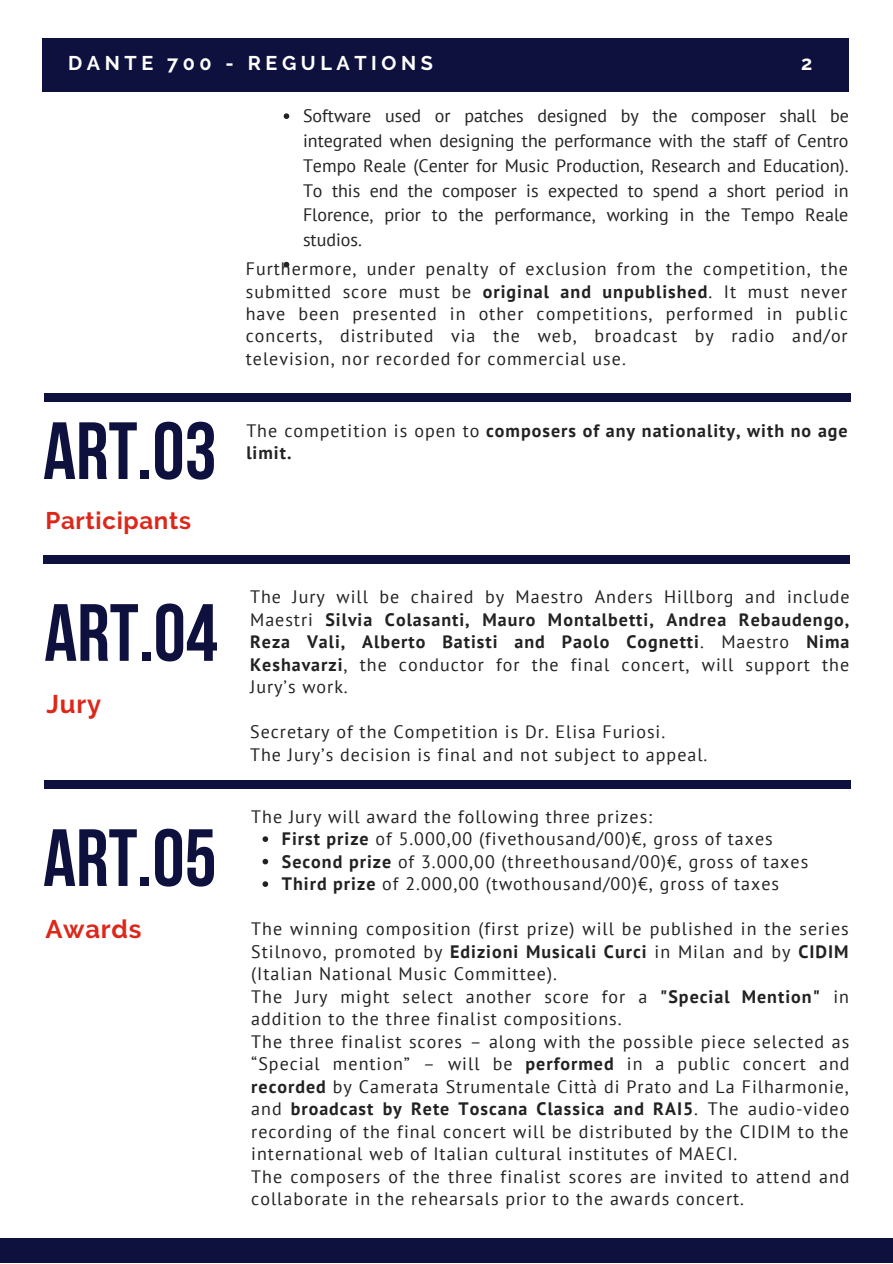
<style>
.page{position:relative;width:893px;height:1264px;background:#fff}
.page>*{position:absolute;margin:0;border:0;box-sizing:border-box;transform-origin:0 0}
.t1{font:700 81px "Bebas Neue";color:#0e103d}
.t2{font:700 25.5px "Raleway";letter-spacing:.03em;color:#dc271a}
.t3{font:700 24px "Raleway";letter-spacing:.03em;color:#dc271a}
.t4{font:700 19.8px "Raleway";letter-spacing:.23em;color:#fff}
.t5{font:18px/22.5px "PT Sans";letter-spacing:.055em;color:#222;text-align:justify}
.t6{font:700 18px/22.5px "PT Sans";letter-spacing:.055em;color:#222}
.s1{font-weight:700}
.s2{font-weight:400}
</style>
<div class="page">
<div style="left:43px;top:38px;width:806px;height:54px;background:#0e103d"></div>
<div style="left:0;top:1238px;width:892px;height:24px;background:#0e103d"></div>
<div style="left:44px;top:392px;width:806px;height:9px;background:#0e103d"></div>
<div style="left:43px;top:554px;width:806px;height:9px;background:#0e103d"></div>
<div style="left:44px;top:780px;width:806px;height:9px;background:#0e103d"></div>
<svg style="left:262px;top:836px;width:6px;height:6px"></svg>
<svg style="left:262px;top:858px;width:6px;height:6px"></svg>
<svg style="left:262px;top:881px;width:6px;height:5px"></svg>
<svg style="left:283px;top:113px;width:6px;height:6px"></svg>
<svg style="left:283px;top:262px;width:6px;height:5px"></svg>
<p class="t4" style="left:68px;top:52px;width:366px">DANTE 700 - REGULATIONS</p>
<p class="t4" style="left:801px;top:52px;width:13px">2</p>
<p class="t5" style="left:303px;top:103px;width:547px;line-height:24.8px">Software used or patches designed by the composer shall be integrated when designing the performance with the staff of Centro Tempo Reale (Center for Music Production, Research and Education).<br>To this end the composer is expected to spend a short period in Florence, prior to the performance, working in the Tempo Reale studios.</p>
<h1 class="t1" style="left:43px;top:406px;width:175px">ART.03</h1>
<h3 class="t3" style="left:45px;top:507px;width:147px">Participants</h3>
<h1 class="t1" style="left:44px;top:588px;width:175px">ART.04</h1>
<h2 class="t2" style="left:47px;top:689px;width:56px">Jury</h2>
<h1 class="t1" style="left:43px;top:813px;width:175px">ART.05</h1>
<h2 class="t2" style="left:45px;top:914px;width:98px">Awards</h2>
<p class="t5" style="left:246px;top:257px;width:603px">Furthermore, under penalty of exclusion from the competition, the submitted score must be <span class="s1">original and unpublished</span>. It must never have been presented in other competitions, performed in public concerts, distributed via the web, broadcast by radio and/or television, nor recorded for commercial use.</p>
<p class="t6" style="left:246px;top:419px;width:602px"><span class="s2">The competition is open to</span> composers of any nationality, with no age limit.</p>
<p class="t5" style="left:250px;top:585px;width:601px">The Jury will be chaired by Maestro Anders Hillborg and include Maestri <span class="s1">Silvia Colasanti, Mauro Montalbetti, Andrea Rebaudengo, Reza Vali, Alberto Batisti and Paolo Cognetti</span>. Maestro <span class="s1">Nima Keshavarzi</span>, the conductor for the final concert, will support the Jury’s work.</p>
<p class="t5" style="left:250px;top:720px;width:459px">Secretary of the Competition is Dr. Elisa Furiosi.<br>The Jury’s decision is final and not subject to appeal.</p>
<p class="t5" style="left:251px;top:804px;width:402px">The Jury will award the following three prizes:</p>
<p class="t5" style="left:282px;top:827px;width:528px;text-align:left"><span class="s1">First prize</span> of 5.000,00 (fivethousand/00)€, gross of taxes<br><span class="s1">Second prize</span> of 3.000,00 (threethousand/00)€, gross of taxes<br><span class="s1">Third prize</span> of 2.000,00 (twothousand/00)€, gross of taxes</p>
<p class="t5" style="left:251px;top:917px;width:599px;text-align:left">The winning composition (first prize) will be published in the series Stilnovo, promoted by <span class="s1">Edizioni Musicali Curci</span> in Milan and by <span class="s1">CIDIM </span>(Italian National Music Committee).<br>The Jury might select another score for a <span class="s1">"Special Mention"</span> in addition to the three finalist compositions.<br>The three finalist scores – along with the possible piece selected as “Special mention” – will be <span class="s1">performed</span> in a public concert and <span class="s1">recorded</span> by Camerata Strumentale Città di Prato and La Filharmonie, and <span class="s1">broadcast by Rete Toscana Classica and RAI5</span>. The audio-video recording of the final concert will be distributed by the CIDIM to the international web of Italian cultural institutes of MAECI.<br>The composers of the three finalist scores are invited to attend and collaborate in the rehearsals prior to the awards concert.</p>
</div>
